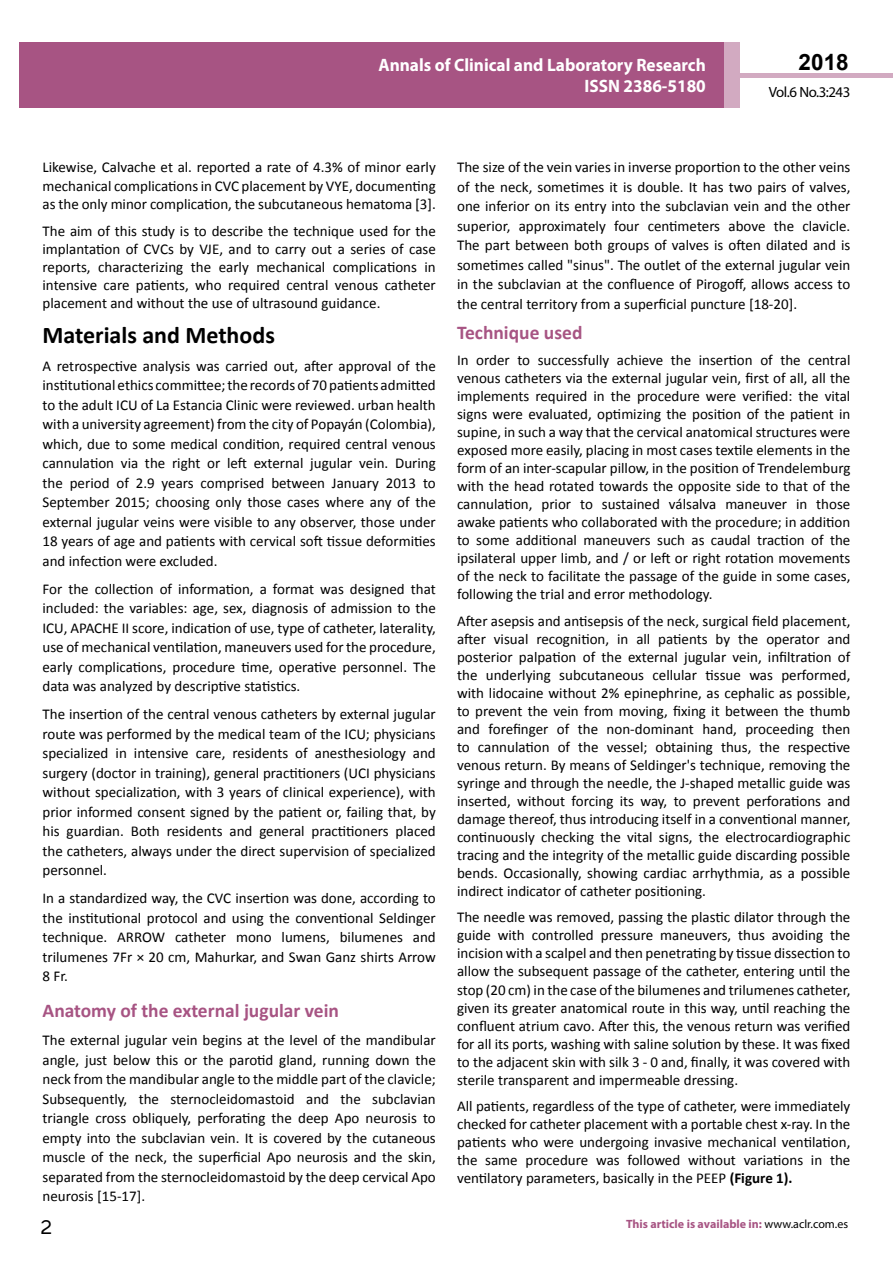
<style>
.page{position:relative;width:893px;height:1263px;background:#fff}
.page>*{position:absolute;margin:0;border:0;box-sizing:border-box;transform-origin:0 0}
.t1{font:25.5px "Tunga";color:#000}
.t2{font:700 24px "Calibri";color:#000}
.t3{font:700 22.5px "Arial";color:#000}
.t4{font:700 19.5px "Calibri";color:#a75483}
.t5{font:700 18px/21.6px "Myriad Pro";color:#fff;text-align:right;scale:.96 1}
.t6{font:15px/18px "Calibri";color:#000;text-align:justify}
.t7{font:14.85px "Myriad Pro";letter-spacing:-.03em;color:#000}
.t8{font:700 12px "Myriad Pro";color:#a75483}
.s1{font-weight:700}
.s2{font-weight:400;color:#000}
</style>
<div class="page">
<hr style="left:722px;top:74px;width:171px;height:4px;background:#d2aac1">
<div style="left:19px;top:42px;width:706px;height:66px;background:#a75483"></div>
<div style="left:725px;top:43px;width:15px;height:65px;background:#d2aac1"></div>
<p class="t5" style="left:378px;top:53px;width:343px">Annals of Clinical and Laboratory Research<br>ISSN 2386-5180</p>
<h3 class="t3" style="left:799px;top:47px;width:52px">2018</h3>
<p class="t7" style="left:769px;top:83px;width:83px">Vol.6 No.3:243</p>
<p class="t6" style="left:43px;top:158px;width:395px;line-height:18.5px">Likewise, Calvache et al. reported a rate of 4.3% of minor early mechanical complications in CVC placement by VYE, documenting as the only minor complication, the subcutaneous hematoma [3].</p>
<p class="t6" style="left:43px;top:222px;width:395px">The aim of this study is to describe the technique used for the implantation of CVCs by VJE, and to carry out a series of case reports, characterizing the early mechanical complications in intensive care patients, who required central venous catheter placement and without the use of ultrasound guidance.</p>
<h2 class="t2" style="left:43px;top:319px;width:234px">Materials and Methods</h2>
<p class="t6" style="left:43px;top:356px;width:395px;line-height:19.5px">A retrospective analysis was carried out, after approval of the institutional ethics committee; the records of 70 patients admitted to the adult ICU of La Estancia Clinic were reviewed. urban health with a university agreement) from the city of Popayán (Colombia), which, due to some medical condition, required central venous cannulation via the right or left external jugular vein. During the period of 2.9 years comprised between January 2013 to September 2015; choosing only those cases where any of the external jugular veins were visible to any observer, those under 18 years of age and patients with cervical soft tissue deformities and infection were excluded.</p>
<p class="t6" style="left:43px;top:579px;width:395px;line-height:19.5px">For the collection of information, a format was designed that included: the variables: age, sex, diagnosis of admission to the ICU, APACHE II score, indication of use, type of catheter, laterality, use of mechanical ventilation, maneuvers used for the procedure, early complications, procedure time, operative personnel. The data was analyzed by descriptive statistics.</p>
<p class="t6" style="left:43px;top:704px;width:395px;line-height:19.5px">The insertion of the central venous catheters by external jugular route was performed by the medical team of the ICU; physicians specialized in intensive care, residents of anesthesiology and surgery (doctor in training), general practitioners (UCI physicians without specialization, with 3 years of clinical experience), with prior informed consent signed by the patient or, failing that, by his guardian. Both residents and general practitioners placed the catheters, always under the direct supervision of specialized personnel.</p>
<p class="t6" style="left:43px;top:888px;width:395px;line-height:19.5px">In a standardized way, the CVC insertion was done, according to the institutional protocol and using the conventional Seldinger technique. ARROW catheter mono lumens, bilumenes and trilumenes 7Fr × 20 cm, Mahurkar, and Swan Ganz shirts Arrow 8 Fr.</p>
<h3 class="t4" style="left:43px;top:998px;width:298px">Anatomy of the external jugular vein</h3>
<p class="t6" style="left:43px;top:1030px;width:395px;line-height:19.5px">The external jugular vein begins at the level of the mandibular angle, just below this or the parotid gland, running down the neck from the mandibular angle to the middle part of the clavicle; Subsequently, the sternocleidomastoid and the subclavian triangle cross obliquely, perforating the deep Apo neurosis to empty into the subclavian vein. It is covered by the cutaneous muscle of the neck, the superficial Apo neurosis and the skin, separated from the sternocleidomastoid by the deep cervical Apo neurosis [15-17].</p>
<h1 class="t1" style="left:41px;top:1210px;width:13px">2</h1>
<p class="t6" style="left:457px;top:158px;width:395px;line-height:19.5px">The size of the vein varies in inverse proportion to the other veins of the neck, sometimes it is double. It has two pairs of valves, one inferior on its entry into the subclavian vein and the other superior, approximately four centimeters above the clavicle.<br>The part between both groups of valves is often dilated and is sometimes called "sinus". The outlet of the external jugular vein in the subclavian at the confluence of Pirogoff, allows access to the central territory from a superficial puncture [18-20].</p>
<h3 class="t4" style="left:457px;top:320px;width:127px">Technique used</h3>
<p class="t6" style="left:457px;top:351px;width:395px">In order to successfully achieve the insertion of the central venous catheters via the external jugular vein, first of all, all the implements required in the procedure were verified: the vital signs were evaluated, optimizing the position of the patient in supine, in such a way that the cervical anatomical structures were exposed more easily, placing in most cases textile elements in the form of an inter-scapular pillow, in the position of Trendelemburg with the head rotated towards the opposite side to that of the cannulation, prior to sustained válsalva maneuver in those awake patients who collaborated with the procedure; in addition to some additional maneuvers such as caudal traction of the ipsilateral upper limb, and / or left or right rotation movements of the neck to facilitate the passage of the guide in some cases, following the trial and error methodology.</p>
<p class="t6" style="left:457px;top:612px;width:395px">After asepsis and antisepsis of the neck, surgical field placement, after visual recognition, in all patients by the operator and posterior palpation of the external jugular vein, infiltration of the underlying subcutaneous cellular tissue was performed, with lidocaine without 2% epinephrine, as cephalic as possible, to prevent the vein from moving, fixing it between the thumb and forefinger of the non-dominant hand, proceeding then to cannulation of the vessel; obtaining thus, the respective venous return. By means of Seldinger's technique, removing the syringe and through the needle, the J-shaped metallic guide was inserted, without forcing its way, to prevent perforations and damage thereof, thus introducing itself in a conventional manner, continuously checking the vital signs, the electrocardiographic tracing and the integrity of the metallic guide discarding possible bends. Occasionally, showing cardiac arrhythmia, as a possible indirect indicator of catheter positioning.</p>
<p class="t6" style="left:457px;top:908px;width:395px">The needle was removed, passing the plastic dilator through the guide with controlled pressure maneuvers, thus avoiding the incision with a scalpel and then penetrating by tissue dissection to allow the subsequent passage of the catheter, entering until the stop (20 cm) in the case of the bilumenes and trilumenes catheter, given its greater anatomical route in this way, until reaching the confluent atrium cavo. After this, the venous return was verified for all its ports, washing with saline solution by these. It was fixed to the adjacent skin with silk 3 - 0 and, finally, it was covered with sterile transparent and impermeable dressing.</p>
<p class="t6" style="left:457px;top:1097px;width:395px">All patients, regardless of the type of catheter, were immediately checked for catheter placement with a portable chest x-ray. In the patients who were undergoing invasive mechanical ventilation, the same procedure was followed without variations in the ventilatory parameters, basically in the PEEP <span class="s1">(Figure 1).</span></p>
<p class="t8" style="left:626px;top:1216px;width:224px">This article is available in: <span class="s2">www.aclr.com.es</span></p>
</div>
